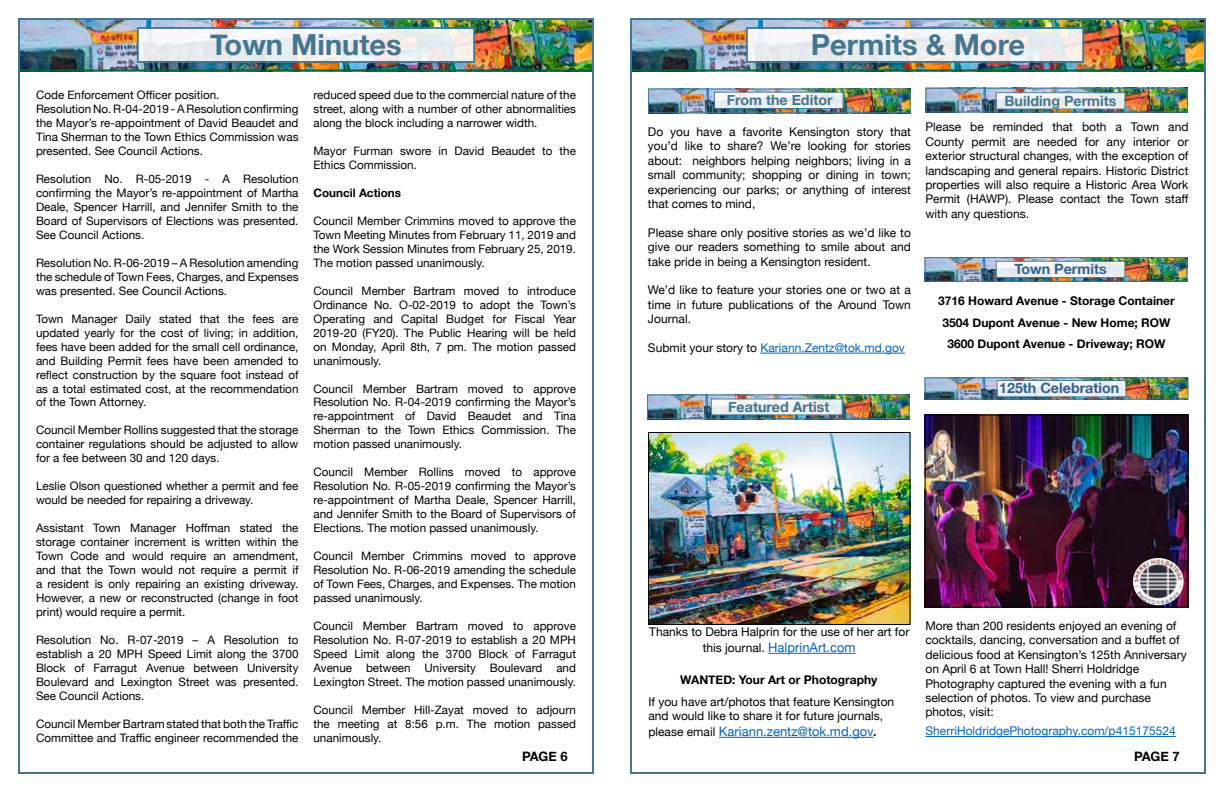
<style>
.page{position:relative;width:1224px;height:792px;background:#fff}
.page>*{position:absolute;margin:0;border:0;box-sizing:border-box;transform-origin:0 0}
.t1{font:700 29px "Helvetica Neue";color:#447690}
.t2{font:700 14.3px "Helvetica Neue";color:#447690}
.t3{font:700 14.3px "Helvetica Neue";color:#31628f}
.t4{font:13px "Helvetica Neue";color:#0563c1}
.t5{font:700 13px "Helvetica Neue";color:#000}
.t6{font:12px/14.4px "Helvetica Neue";color:#000;text-align:justify}
.t7{font:700 12px/21.6px "Helvetica Neue";color:#000;text-align:center}
.t8{font:12px "Helvetica Neue";color:#0563c1}
.t9{font:11.6px/14px "Helvetica Neue";color:#000;text-align:justify}
.t10{font:700 11.6px "Helvetica Neue";color:#000}
.s1{color:#000}
.s2{font-size:12px;color:#000}
.s3{font-weight:500;font-style:italic;color:#000}
</style>
<div class="page">
<img style="left:21px;top:21px;width:570px;height:48px">
<div style="left:18px;top:18px;width:576px;height:54px;border:2px solid #056735"></div>
<svg style="left:137px;top:27px;width:338px;height:36px"></svg>
<img style="left:633px;top:21px;width:570px;height:48px">
<div style="left:630px;top:18px;width:576px;height:54px;border:2px solid #056735"></div>
<svg style="left:746px;top:27px;width:338px;height:36px"></svg>
<img style="left:928px;top:90px;width:258px;height:20px">
<div style="left:926px;top:88px;width:262px;height:24px;border:1px solid #447690"></div>
<svg style="left:996px;top:92px;width:129px;height:18px"></svg>
<img style="left:927px;top:259px;width:258px;height:21px">
<div style="left:925px;top:257px;width:262px;height:25px;border:1px solid #447690"></div>
<div style="left:996px;top:261px;width:129px;height:17px;background:linear-gradient(to right,#edf0f2,#eeeded);border:1px solid #447690"></div>
<img style="left:650px;top:434px;width:258px;height:189px">
<div style="left:648px;top:432px;width:262px;height:193px;border:1px solid #000"></div>
<hr style="left:768px;top:653px;width:88px;height:1px;background:#0563c1">
<hr style="left:719px;top:737px;width:155px;height:1px;background:#0563c1">
<img style="left:927px;top:417px;width:259px;height:189px">
<div style="left:925px;top:415px;width:263px;height:193px;border:1px solid #000"></div>
<hr style="left:926px;top:736px;width:250px;height:1px;background:#0563c1">
<img style="left:1133px;top:558px;width:51px;height:46px">
<hr style="left:760px;top:353px;width:145px;height:1px;background:#0563c1">
<img style="left:649px;top:396px;width:259px;height:21px">
<div style="left:647px;top:394px;width:263px;height:25px;border:1px solid #447690"></div>
<img style="left:650px;top:91px;width:258px;height:20px">
<div style="left:648px;top:89px;width:262px;height:24px;border:1px solid #447690"></div>
<div style="left:714px;top:92px;width:130px;height:17px;background:linear-gradient(to right,#edf1f3,#efedee);border:1px solid #447690"></div>
<svg style="left:711px;top:399px;width:132px;height:16px;fill:#eaeced"></svg>
<img style="left:927px;top:379px;width:259px;height:18px">
<div style="left:925px;top:377px;width:263px;height:22px;border:1px solid #447690"></div>
<div style="left:997px;top:380px;width:129px;height:17px;background:linear-gradient(to right,#eff1f3,#eeeded);border:1px solid #447690"></div>
<h1 class="t1" style="left:210px;top:22px;width:193px">Town Minutes</h1>
<p class="t9" style="left:36px;top:88px;width:264px;text-align:left">Code Enforcement Officer position.<br>Resolution No. R-04-2019 - A Resolution confirming the Mayor’s re-appointment of David Beaudet and Tina Sherman to the Town Ethics Commission was presented. See Council Actions.</p>
<p class="t9" style="left:36px;top:172px;width:264px">Resolution No. R-05-2019 - A Resolution confirming the Mayor’s re-appointment of Martha Deale, Spencer Harrill, and Jennifer Smith to the Board of Supervisors of Elections was presented.<br>See Council Actions.</p>
<p class="t9" style="left:36px;top:256px;width:264px">Resolution No. R-06-2019 – A Resolution amending the schedule of Town Fees, Charges, and Expenses was presented. See Council Actions.</p>
<p class="t9" style="left:36px;top:312px;width:264px">Town Manager Daily stated that the fees are updated yearly for the cost of living; in addition, fees have been added for the small cell ordinance, and Building Permit fees have been amended to reflect construction by the square foot instead of as a total estimated cost, at the recommendation of the Town Attorney.</p>
<p class="t9" style="left:36px;top:424px;width:264px">Council Member Rollins suggested that the storage container regulations should be adjusted to allow for a fee between 30 and 120 days.</p>
<p class="t9" style="left:36px;top:480px;width:264px">Leslie Olson questioned whether a permit and fee would be needed for repairing a driveway.</p>
<p class="t9" style="left:36px;top:522px;width:264px">Assistant Town Manager Hoffman stated the storage container increment is written within the Town Code and would require an amendment, and that the Town would not require a permit if a resident is only repairing an existing driveway.<br>However, a new or reconstructed (change in foot print) would require a permit.</p>
<p class="t9" style="left:36px;top:634px;width:264px">Resolution No. R-07-2019 – A Resolution to establish a 20 MPH Speed Limit along the 3700<br>Block of Farragut Avenue between University Boulevard and Lexington Street was presented.<br>See Council Actions.</p>
<p class="t9" style="left:36px;top:718px;width:264px">Council Member Bartram stated that both the Traffic<br>Committee and Traffic engineer recommended the</p>
<p class="t9" style="left:314px;top:88px;width:264px">reduced speed due to the commercial nature of the street, along with a number of other abnormalities along the block including a narrower width.</p>
<p class="t9" style="left:314px;top:144px;width:264px">Mayor Furman swore in David Beaudet to the<br>Ethics Commission.</p>
<p class="t10" style="left:314px;top:184px;width:89px">Council Actions</p>
<p class="t9" style="left:314px;top:214px;width:264px">Council Member Crimmins moved to approve the Town Meeting Minutes from February 11, 2019 and the Work Session Minutes from February 25, 2019.<br>The motion passed unanimously.</p>
<p class="t9" style="left:314px;top:284px;width:264px">Council Member Bartram moved to introduce Ordinance No. O-02-2019 to adopt the Town’s Operating and Capital Budget for Fiscal Year 2019-20 (FY20). The Public Hearing will be held on Monday, April 8th, 7 pm. The motion passed unanimously.</p>
<p class="t9" style="left:314px;top:382px;width:264px">Council Member Bartram moved to approve Resolution No. R-04-2019 confirming the Mayor’s re-appointment of David Beaudet and Tina Sherman to the Town Ethics Commission. The motion passed unanimously.</p>
<p class="t9" style="left:314px;top:466px;width:264px">Council Member Rollins moved to approve Resolution No. R-05-2019 confirming the Mayor’s re-appointment of Martha Deale, Spencer Harrill, and Jennifer Smith to the Board of Supervisors of Elections. The motion passed unanimously.</p>
<p class="t9" style="left:314px;top:550px;width:264px">Council Member Crimmins moved to approve Resolution No. R-06-2019 amending the schedule of Town Fees, Charges, and Expenses. The motion passed unanimously.</p>
<p class="t9" style="left:314px;top:620px;width:264px">Council Member Bartram moved to approve Resolution No. R-07-2019 to establish a 20 MPH Speed Limit along the 3700 Block of Farragut Avenue between University Boulevard and Lexington Street. The motion passed unanimously.</p>
<p class="t9" style="left:314px;top:704px;width:264px">Council Member Hill-Zayat moved to adjourn the meeting at 8:56 p.m. The motion passed unanimously.</p>
<p class="t5" style="left:522px;top:747px;width:47px">PAGE 6</p>
<h1 class="t1" style="left:811px;top:22px;width:216px">Permits &amp; More</h1>
<p class="t2" style="left:727px;top:89px;width:107px">From the Editor</p>
<p class="t6" style="left:648px;top:125px;width:264px">Do you have a favorite Kensington story that you’d like to share? We’re looking for stories about: neighbors helping neighbors; living in a small community; shopping or dining in town; experiencing our parks; or anything of interest that comes to mind,</p>
<p class="t6" style="left:648px;top:226px;width:264px">Please share only positive stories as we’d like to give our readers something to smile about and take pride in being a Kensington resident.</p>
<p class="t6" style="left:648px;top:284px;width:264px">We’d like to feature your stories one or two at a time in future publications of the Around Town Journal.</p>
<p class="t8" style="left:648px;top:339px;width:258px"><span class="s1">Submit your story to</span> Kariann.Zentz@tok.md.gov</p>
<p class="t2" style="left:728px;top:395px;width:103px">Featured Artist</p>
<p class="t2" style="left:1005px;top:89px;width:113px">Building Permits</p>
<p class="t6" style="left:926px;top:121px;width:264px">Please be reminded that both a Town and County permit are needed for any interior or exterior structural changes, with the exception of landscaping and general repairs. Historic District properties will also require a Historic Area Work Permit (HAWP). Please contact the Town staff with any questions.</p>
<p class="t3" style="left:1014px;top:258px;width:94px">Town Permits</p>
<p class="t7" style="left:938px;top:291px;width:238px">3716 Howard Avenue - Storage Container<br>3504 Dupont Avenue - New Home; ROW<br>3600 Dupont Avenue - Driveway; ROW</p>
<p class="t3" style="left:999px;top:377px;width:122px">125th Celebration</p>
<p class="t6" style="left:649px;top:626px;width:262px">Thanks to Debra Halprin for the use of her art for</p>
<p class="t4" style="left:703px;top:638px;width:154px"><span class="s2">this journal.</span> HalprinArt.com</p>
<p class="t7" style="left:680px;top:669px;width:199px">WANTED: Your Art or Photography</p>
<p class="t6" style="left:648px;top:695px;width:247px">If you have art/photos that feature Kensington and would like to share it for future journals,</p>
<p class="t4" style="left:648px;top:722px;width:230px"><span class="s2">please email</span> Kariann.zentz@tok.md.gov<span class="s3">.</span></p>
<p class="t6" style="left:926px;top:619px;width:263px;text-align:left">More than 200 residents enjoyed an evening of cocktails, dancing, conversation and a buffet of delicious food at Kensington’s 125th Anniversary on April 6 at Town Hall! Sherri Holdridge Photography captured the evening with a fun selection of photos. To view and purchase photos, visit:</p>
<p class="t8" style="left:926px;top:722px;width:252px">SherriHoldridgePhotography.com/p415175524</p>
<p class="t5" style="left:1134px;top:747px;width:47px">PAGE 7</p>
</div>
